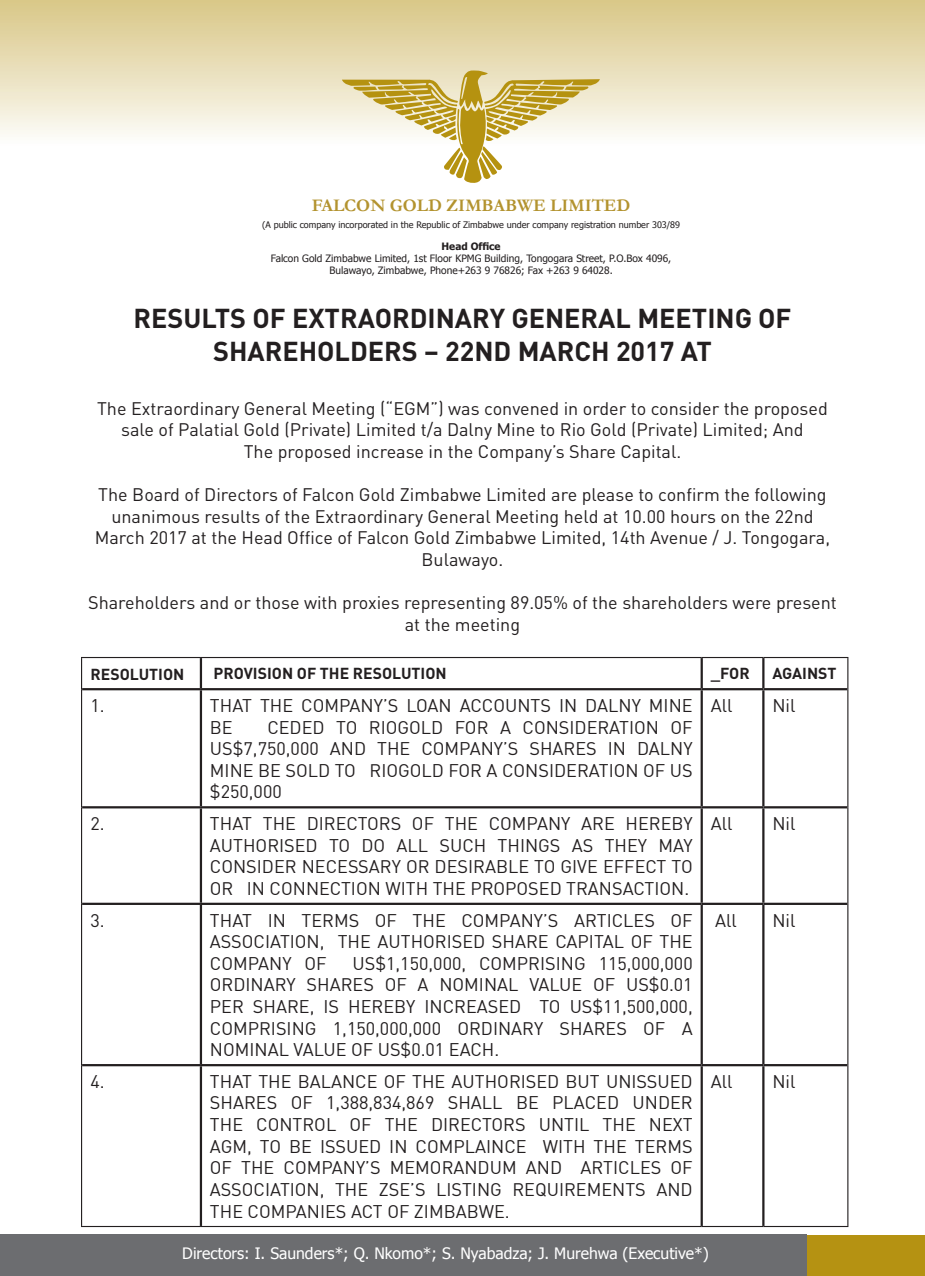
<style>
.page{position:relative;width:925px;height:1276px;background:#fff}
.page>*{position:absolute;margin:0;border:0;box-sizing:border-box;transform-origin:0 0}
.t1{font:700 27px/32.4px "DIN Pro";color:#231f20;text-align:center}
.t2{font:18px/21.6px "DIN";color:#231f20;text-align:justify}
.t3{font:18px/21.6px "DIN Pro";color:#231f20;text-align:center}
.t4{font:700 17.78px "Garamond";color:#b3932f}
.t5{font:15.75px "Tahoma";color:#fff}
.t6{font:700 15.75px "DIN Pro";color:#231f20}
.t7{font:10.12px "Tahoma";color:#231f20}
.t8{font:700 10.12px "Tahoma";color:#231f20}
.t9{font:9px "Tahoma";color:#231f20}
</style>
<div class="page">
<div style="left:0;top:0;width:925px;height:146px;background:linear-gradient(to bottom,#d8c685,#fdfdfa)"></div>
<svg style="left:342px;top:70px;width:258px;height:113px"></svg>
<div style="left:288px;top:1235px;width:637px;height:41px;background:#b59212"></div>
<div style="left:0;top:1234px;width:807px;height:42px;background:#6c6d70"></div>
<hr style="left:200px;top:658px;width:2px;height:30px;background:#231f20">
<hr style="left:700px;top:658px;width:3px;height:30px;background:#231f20">
<hr style="left:762px;top:658px;width:2px;height:30px;background:#231f20">
<hr style="left:82px;top:688px;width:119px;height:2px;background:#231f20">
<hr style="left:201px;top:688px;width:501px;height:2px;background:#231f20">
<hr style="left:200px;top:690px;width:2px;height:116px;background:#231f20">
<hr style="left:702px;top:688px;width:61px;height:2px;background:#231f20">
<hr style="left:700px;top:690px;width:3px;height:116px;background:#231f20">
<hr style="left:763px;top:688px;width:84px;height:2px;background:#231f20">
<hr style="left:762px;top:690px;width:2px;height:116px;background:#231f20">
<hr style="left:82px;top:806px;width:119px;height:2px;background:#231f20">
<hr style="left:201px;top:806px;width:501px;height:2px;background:#231f20">
<hr style="left:200px;top:808px;width:2px;height:94px;background:#231f20">
<hr style="left:702px;top:806px;width:61px;height:2px;background:#231f20">
<hr style="left:700px;top:808px;width:3px;height:94px;background:#231f20">
<hr style="left:763px;top:806px;width:84px;height:2px;background:#231f20">
<hr style="left:762px;top:808px;width:2px;height:94px;background:#231f20">
<hr style="left:82px;top:902px;width:119px;height:3px;background:#231f20">
<hr style="left:201px;top:902px;width:501px;height:3px;background:#231f20">
<hr style="left:200px;top:905px;width:2px;height:159px;background:#231f20">
<hr style="left:702px;top:902px;width:61px;height:3px;background:#231f20">
<hr style="left:700px;top:905px;width:3px;height:159px;background:#231f20">
<hr style="left:763px;top:902px;width:84px;height:3px;background:#231f20">
<hr style="left:762px;top:905px;width:2px;height:159px;background:#231f20">
<hr style="left:82px;top:1064px;width:119px;height:2px;background:#231f20">
<hr style="left:201px;top:1064px;width:501px;height:2px;background:#231f20">
<hr style="left:200px;top:1066px;width:2px;height:160px;background:#231f20">
<hr style="left:702px;top:1064px;width:61px;height:2px;background:#231f20">
<hr style="left:700px;top:1066px;width:3px;height:160px;background:#231f20">
<hr style="left:763px;top:1064px;width:84px;height:2px;background:#231f20">
<hr style="left:762px;top:1066px;width:2px;height:160px;background:#231f20">
<hr style="left:81px;top:657px;width:120px;height:1px;background:#231f20">
<hr style="left:81px;top:658px;width:1px;height:31px;background:#231f20">
<hr style="left:201px;top:657px;width:501px;height:1px;background:#231f20">
<hr style="left:702px;top:657px;width:61px;height:1px;background:#231f20">
<hr style="left:763px;top:657px;width:85px;height:1px;background:#231f20">
<hr style="left:847px;top:658px;width:1px;height:31px;background:#231f20">
<hr style="left:81px;top:689px;width:1px;height:118px;background:#231f20">
<hr style="left:847px;top:689px;width:1px;height:118px;background:#231f20">
<hr style="left:81px;top:807px;width:1px;height:97px;background:#231f20">
<hr style="left:847px;top:807px;width:1px;height:97px;background:#231f20">
<hr style="left:81px;top:904px;width:1px;height:161px;background:#231f20">
<hr style="left:847px;top:904px;width:1px;height:161px;background:#231f20">
<hr style="left:81px;top:1065px;width:1px;height:161px;background:#231f20">
<hr style="left:847px;top:1065px;width:1px;height:161px;background:#231f20">
<hr style="left:81px;top:1226px;width:120px;height:1px;background:#231f20">
<hr style="left:201px;top:1226px;width:501px;height:1px;background:#231f20">
<hr style="left:702px;top:1226px;width:61px;height:1px;background:#231f20">
<hr style="left:763px;top:1226px;width:85px;height:1px;background:#231f20">
<p class="t4" style="left:312px;top:193px;width:320px">FALCON GOLD ZIMBABWE LIMITED</p>
<p class="t9" style="left:262px;top:218px;width:419px">(A public company incorporated in the Republic of Zimbabwe under company registration number 303/89</p>
<p class="t8" style="left:441px;top:239px;width:61px">Head Office</p>
<p class="t7" style="left:271px;top:251px;width:402px">Falcon Gold Zimbabwe Limited, 1st Floor KPMG Building, Tongogara Street, P.O.Box 4096,</p>
<p class="t7" style="left:329px;top:263px;width:285px">Bulawayo, Zimbabwe, Phone+263 9 76826; Fax +263 9 64028.</p>
<p class="t1" style="left:133px;top:301px;width:660px">RESULTS OF EXTRAORDINARY GENERAL MEETING OF<br>SHAREHOLDERS – 22ND MARCH 2017 AT</p>
<p class="t3" style="left:97px;top:396px;width:732px">The Extraordinary General Meeting (“EGM”) was convened in order to consider the proposed sale of Palatial Gold (Private) Limited t/a Dalny Mine to Rio Gold (Private) Limited; And</p>
<p class="t3" style="left:244px;top:440px;width:439px">The proposed increase in the Company’s Share Capital.</p>
<p class="t3" style="left:95px;top:483px;width:737px">The Board of Directors of Falcon Gold Zimbabwe Limited are please to confirm the following unanimous results of the Extraordinary General Meeting held at 10.00 hours on the 22nd March 2017 at the Head Office of Falcon Gold Zimbabwe Limited, 14th Avenue / J. Tongogara, Bulawayo.</p>
<p class="t3" style="left:88px;top:591px;width:750px">Shareholders and or those with proxies representing 89.05% of the shareholders were present at the meeting</p>
<p class="t6" style="left:91px;top:664px;width:95px">RESOLUTION</p>
<p class="t6" style="left:214px;top:662px;width:235px">PROVISION OF THE RESOLUTION</p>
<p class="t6" style="left:711px;top:662px;width:40px">_FOR</p>
<p class="t6" style="left:772px;top:662px;width:66px">AGAINST</p>
<p class="t2" style="left:91px;top:694px;width:16px">1.</p>
<p class="t2" style="left:210px;top:694px;width:484px">THAT THE COMPANY’S LOAN ACCOUNTS IN DALNY MINE<br>BE</p>
<p class="t2" style="left:711px;top:694px;width:23px">All</p>
<p class="t2" style="left:772px;top:694px;width:25px">Nil</p>
<p class="t2" style="left:210px;top:716px;width:484px;text-indent:57px">CEDED TO RIOGOLD FOR A CONSIDERATION OF US$7,750,000 AND THE COMPANY’S SHARES IN DALNY MINE BE SOLD TO RIOGOLD FOR A CONSIDERATION OF US $250,000</p>
<p class="t2" style="left:91px;top:812px;width:16px">2.</p>
<p class="t2" style="left:210px;top:812px;width:484px">THAT THE DIRECTORS OF THE COMPANY ARE HEREBY AUTHORISED TO DO ALL SUCH THINGS AS THEY MAY CONSIDER NECESSARY OR DESIRABLE TO GIVE EFFECT TO OR IN CONNECTION WITH THE PROPOSED TRANSACTION.</p>
<p class="t2" style="left:711px;top:812px;width:23px">All</p>
<p class="t2" style="left:772px;top:812px;width:25px">Nil</p>
<p class="t2" style="left:91px;top:909px;width:16px">3.</p>
<p class="t2" style="left:210px;top:909px;width:484px">THAT IN TERMS OF THE COMPANY’S ARTICLES OF ASSOCIATION, THE AUTHORISED SHARE CAPITAL OF THE COMPANY OF</p>
<p class="t2" style="left:715px;top:909px;width:23px">All</p>
<p class="t2" style="left:772px;top:909px;width:25px">Nil</p>
<p class="t2" style="left:210px;top:952px;width:484px;text-indent:143px">US$1,150,000, COMPRISING 115,000,000<br>ORDINARY SHARES OF A NOMINAL VALUE OF US$0.01<br>PER SHARE, IS HEREBY INCREASED TO US$11,500,000, COMPRISING 1,150,000,000 ORDINARY SHARES OF A NOMINAL VALUE OF US$0.01 EACH.</p>
<p class="t2" style="left:91px;top:1070px;width:16px">4.</p>
<p class="t2" style="left:210px;top:1070px;width:484px">THAT THE BALANCE OF THE AUTHORISED BUT UNISSUED SHARES OF 1,388,834,869 SHALL BE PLACED UNDER THE CONTROL OF THE DIRECTORS UNTIL THE NEXT AGM, TO BE ISSUED IN COMPLAINCE WITH THE TERMS OF THE COMPANY’S MEMORANDUM AND ARTICLES OF ASSOCIATION, THE ZSE’S LISTING REQUIREMENTS AND THE COMPANIES ACT OF ZIMBABWE.</p>
<p class="t2" style="left:711px;top:1070px;width:23px">All</p>
<p class="t2" style="left:772px;top:1070px;width:25px">Nil</p>
<p class="t5" style="left:182px;top:1242px;width:528px">Directors: I. Saunders*; Q. Nkomo*; S. Nyabadza; J. Murehwa (Executive*)</p>
</div>
